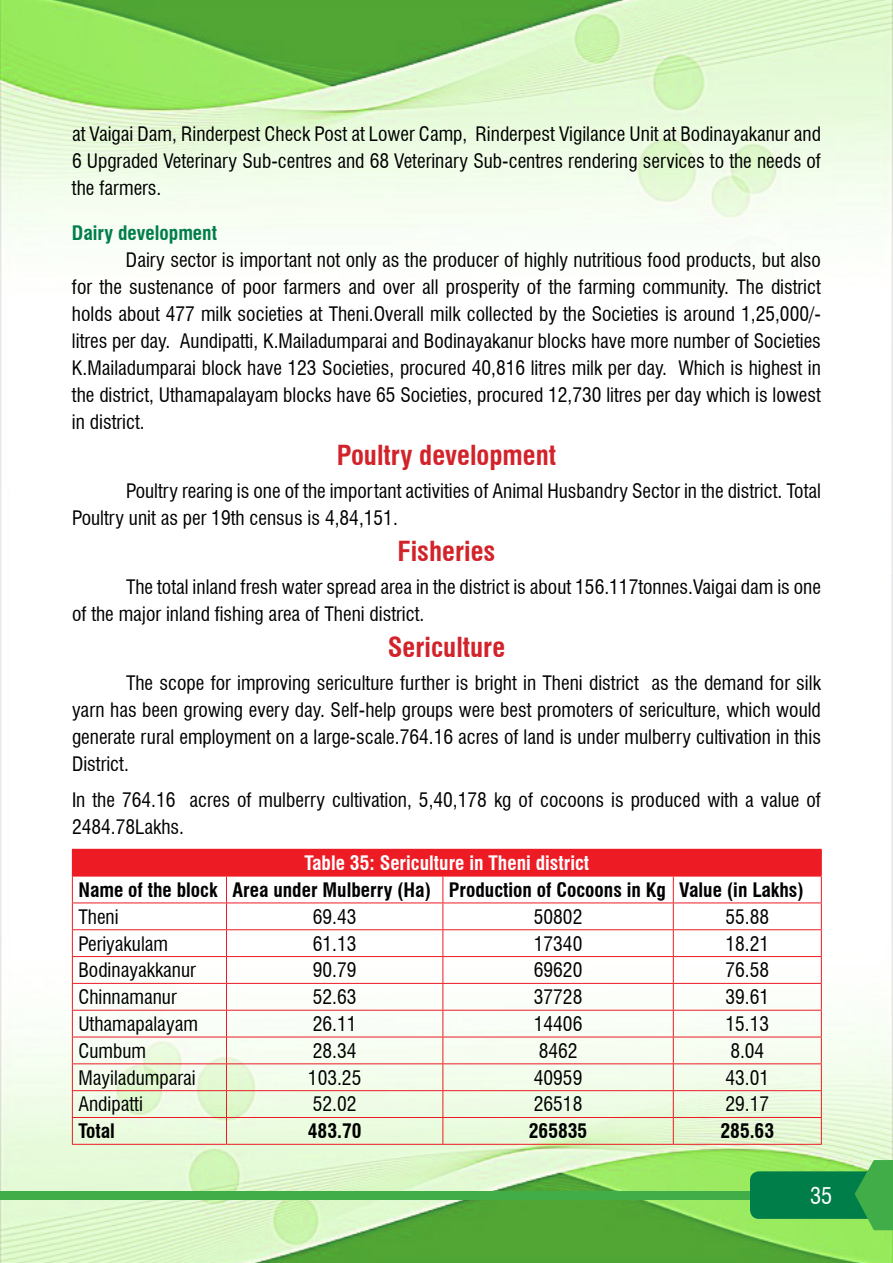
<style>
.page{position:relative;width:893px;height:1263px;background:#fff}
.page>*{position:absolute;margin:0;border:0;box-sizing:border-box;transform-origin:0 0}
.t1{font:700 condensed 27px "Swiss 721 BT";color:#d2232a}
.t2{font:condensed 22.5px "Swiss 721 BT";color:#fff}
.t3{font:condensed 19.5px/27px "Swiss 721 BT";color:#000;text-align:justify}
.t4{font:700 condensed 19.5px "Swiss 721 BT";color:#000}
.t5{font:700 condensed 19.5px "Swiss 721 BT";color:#fff}
.t6{font:700 condensed 19.5px "Swiss 721 BT";color:#007e49}
</style>
<div class="page">
<img style="left:0;top:0;width:893px;height:1263px">
<div style="left:0;top:1191px;width:893px;height:8px;background:#41ad49"></div>
<svg style="left:750px;top:1160px;width:143px;height:70px;background:#38a550"></svg>
<div style="left:72px;top:849px;width:749px;height:27px;background:#ed1b24"></div>
<hr style="left:673px;top:849px;width:149px;height:1px;background:#ed1b24">
<hr style="left:72px;top:876px;width:154px;height:1px;background:#ed1b24">
<hr style="left:226px;top:876px;width:217px;height:1px;background:#ed1b24">
<hr style="left:443px;top:876px;width:230px;height:1px;background:#ed1b24">
<hr style="left:673px;top:876px;width:149px;height:1px;background:#ed1b24">
<hr style="left:72px;top:902px;width:154px;height:1px;background:#ed1b24">
<hr style="left:226px;top:902px;width:217px;height:1px;background:#ed1b24">
<hr style="left:443px;top:902px;width:230px;height:1px;background:#ed1b24">
<hr style="left:673px;top:902px;width:149px;height:1px;background:#ed1b24">
<hr style="left:72px;top:929px;width:154px;height:1px;background:#ed1b24">
<hr style="left:226px;top:929px;width:217px;height:1px;background:#ed1b24">
<hr style="left:443px;top:929px;width:230px;height:1px;background:#ed1b24">
<hr style="left:673px;top:929px;width:149px;height:1px;background:#ed1b24">
<hr style="left:72px;top:956px;width:154px;height:1px;background:#ed1b24">
<hr style="left:226px;top:956px;width:217px;height:1px;background:#ed1b24">
<hr style="left:443px;top:956px;width:230px;height:1px;background:#ed1b24">
<hr style="left:673px;top:956px;width:149px;height:1px;background:#ed1b24">
<hr style="left:72px;top:983px;width:154px;height:1px;background:#ed1b24">
<hr style="left:226px;top:983px;width:217px;height:1px;background:#ed1b24">
<hr style="left:443px;top:983px;width:230px;height:1px;background:#ed1b24">
<hr style="left:673px;top:983px;width:149px;height:1px;background:#ed1b24">
<hr style="left:72px;top:1010px;width:154px;height:1px;background:#ed1b24">
<hr style="left:226px;top:1010px;width:217px;height:1px;background:#ed1b24">
<hr style="left:443px;top:1010px;width:230px;height:1px;background:#ed1b24">
<hr style="left:673px;top:1010px;width:149px;height:1px;background:#ed1b24">
<hr style="left:72px;top:1037px;width:154px;height:1px;background:#ed1b24">
<hr style="left:226px;top:1037px;width:217px;height:1px;background:#ed1b24">
<hr style="left:443px;top:1037px;width:230px;height:1px;background:#ed1b24">
<hr style="left:673px;top:1037px;width:149px;height:1px;background:#ed1b24">
<hr style="left:72px;top:1063px;width:154px;height:1px;background:#ed1b24">
<hr style="left:226px;top:1063px;width:217px;height:1px;background:#ed1b24">
<hr style="left:443px;top:1063px;width:230px;height:1px;background:#ed1b24">
<hr style="left:673px;top:1063px;width:149px;height:1px;background:#ed1b24">
<hr style="left:72px;top:1090px;width:154px;height:1px;background:#ed1b24">
<hr style="left:226px;top:1090px;width:217px;height:1px;background:#ed1b24">
<hr style="left:443px;top:1090px;width:230px;height:1px;background:#ed1b24">
<hr style="left:673px;top:1090px;width:149px;height:1px;background:#ed1b24">
<hr style="left:72px;top:1117px;width:154px;height:1px;background:#ed1b24">
<svg style="left:72px;top:876px;width:1px;height:268px"></svg>
<hr style="left:226px;top:1117px;width:217px;height:1px;background:#ed1b24">
<svg style="left:226px;top:876px;width:1px;height:268px"></svg>
<hr style="left:443px;top:1117px;width:230px;height:1px;background:#ed1b24">
<svg style="left:442px;top:876px;width:1px;height:268px"></svg>
<hr style="left:673px;top:1117px;width:149px;height:1px;background:#ed1b24">
<svg style="left:673px;top:876px;width:1px;height:268px"></svg>
<svg style="left:821px;top:850px;width:1px;height:294px"></svg>
<hr style="left:72px;top:1144px;width:154px;height:1px;background:#ed1b24">
<hr style="left:226px;top:1144px;width:217px;height:1px;background:#ed1b24">
<hr style="left:443px;top:1144px;width:230px;height:1px;background:#ed1b24">
<hr style="left:673px;top:1144px;width:149px;height:1px;background:#ed1b24">
<p class="t3" style="left:72px;top:120px;width:750px">at Vaigai Dam, Rinderpest Check Post at Lower Camp, Rinderpest Vigilance Unit at Bodinayakanur and 6 Upgraded Veterinary Sub-centres and 68 Veterinary Sub-centres rendering services to the needs of the farmers.</p>
<p class="t6" style="left:72px;top:221px;width:147px">Dairy development</p>
<p class="t3" style="left:72px;top:246px;width:34px">D</p>
<p class="t3" style="left:72px;top:246px;width:750px;text-indent:65px">airy sector is important not only as the producer of highly nutritious food products, but also for the sustenance of poor farmers and over all prosperity of the farming community. The district holds about 477 milk societies at Theni.Overall milk collected by the Societies is around 1,25,000/- litres per day. Aundipatti, K.Mailadumparai and Bodinayakanur blocks have more number of Societies K.Mailadumparai block have 123 Societies, procured 40,816 litres milk per day. Which is highest in the district, Uthamapalayam blocks have 65 Societies, procured 12,730 litres per day which is lowest in district.</p>
<h1 class="t1" style="left:337px;top:439px;width:221px">Poultry development</h1>
<p class="t3" style="left:72px;top:477px;width:750px;text-indent:54px">Poultry rearing is one of the important activities of Animal Husbandry Sector in the district. Total<br>Poultry unit as per 19th census is 4,84,151.</p>
<h1 class="t1" style="left:397px;top:535px;width:99px">Fisheries</h1>
<p class="t3" style="left:72px;top:573px;width:33px">T</p>
<p class="t3" style="left:72px;top:573px;width:750px;text-indent:63px">he total inland fresh water spread area in the district is about 156.117tonnes.Vaigai dam is one of the major inland fishing area of Theni district.</p>
<h1 class="t1" style="left:388px;top:631px;width:119px">Sericulture</h1>
<p class="t3" style="left:72px;top:669px;width:33px">T</p>
<p class="t3" style="left:72px;top:669px;width:751px;text-indent:63px">he scope for improving sericulture further is bright in Theni district as the demand for silk yarn has been growing every day. Self-help groups were best promoters of sericulture, which would generate rural employment on a large-scale.764.16 acres of land is under mulberry cultivation in this District.</p>
<p class="t3" style="left:72px;top:786px;width:750px">In the 764.16 acres of mulberry cultivation, 5,40,178 kg of cocoons is produced with a value of<br>2484.78Lakhs.</p>
<p class="t5" style="left:304px;top:851px;width:286px">Table 35: Sericulture in Theni district</p>
<p class="t4" style="left:78px;top:878px;width:727px">Name of the block Area under Mulberry (Ha) Production of Cocoons in Kg Value (in Lakhs)</p>
<p class="t3" style="left:78px;top:903px;width:42px">Theni</p>
<p class="t3" style="left:313px;top:903px;width:45px">69.43</p>
<p class="t3" style="left:534px;top:903px;width:50px">50802</p>
<p class="t3" style="left:725px;top:903px;width:45px">55.88</p>
<p class="t3" style="left:78px;top:930px;width:91px">Periyakulam</p>
<p class="t3" style="left:313px;top:930px;width:45px">61.13</p>
<p class="t3" style="left:534px;top:930px;width:50px">17340</p>
<p class="t3" style="left:725px;top:930px;width:45px">18.21</p>
<p class="t3" style="left:78px;top:957px;width:119px">Bodinayakkanur</p>
<p class="t3" style="left:313px;top:957px;width:45px">90.79</p>
<p class="t3" style="left:534px;top:957px;width:50px">69620</p>
<p class="t3" style="left:725px;top:957px;width:45px">76.58</p>
<p class="t3" style="left:78px;top:983px;width:100px">Chinnamanur</p>
<p class="t3" style="left:313px;top:983px;width:45px">52.63</p>
<p class="t3" style="left:534px;top:983px;width:50px">37728</p>
<p class="t3" style="left:725px;top:983px;width:45px">39.61</p>
<p class="t3" style="left:78px;top:1010px;width:121px">Uthamapalayam</p>
<p class="t3" style="left:313px;top:1010px;width:45px">26.11</p>
<p class="t3" style="left:534px;top:1010px;width:50px">14406</p>
<p class="t3" style="left:725px;top:1010px;width:45px">15.13</p>
<p class="t3" style="left:78px;top:1037px;width:69px">Cumbum</p>
<p class="t3" style="left:313px;top:1037px;width:45px">28.34</p>
<p class="t3" style="left:539px;top:1037px;width:40px">8462</p>
<p class="t3" style="left:730px;top:1037px;width:36px">8.04</p>
<p class="t3" style="left:78px;top:1064px;width:119px">Mayiladumparai</p>
<p class="t3" style="left:308px;top:1064px;width:55px">103.25</p>
<p class="t3" style="left:534px;top:1064px;width:50px">40959</p>
<p class="t3" style="left:725px;top:1064px;width:45px">43.01</p>
<p class="t3" style="left:78px;top:1091px;width:66px">Andipatti</p>
<p class="t3" style="left:313px;top:1091px;width:45px">52.02</p>
<p class="t3" style="left:534px;top:1091px;width:50px">26518</p>
<p class="t3" style="left:725px;top:1091px;width:45px">29.17</p>
<p class="t4" style="left:78px;top:1119px;width:38px">Total</p>
<p class="t4" style="left:308px;top:1119px;width:55px">483.70</p>
<p class="t4" style="left:529px;top:1119px;width:60px">265835</p>
<p class="t4" style="left:720px;top:1119px;width:55px">285.63</p>
<p class="t2" style="left:810px;top:1182px;width:24px">35</p>
</div>
